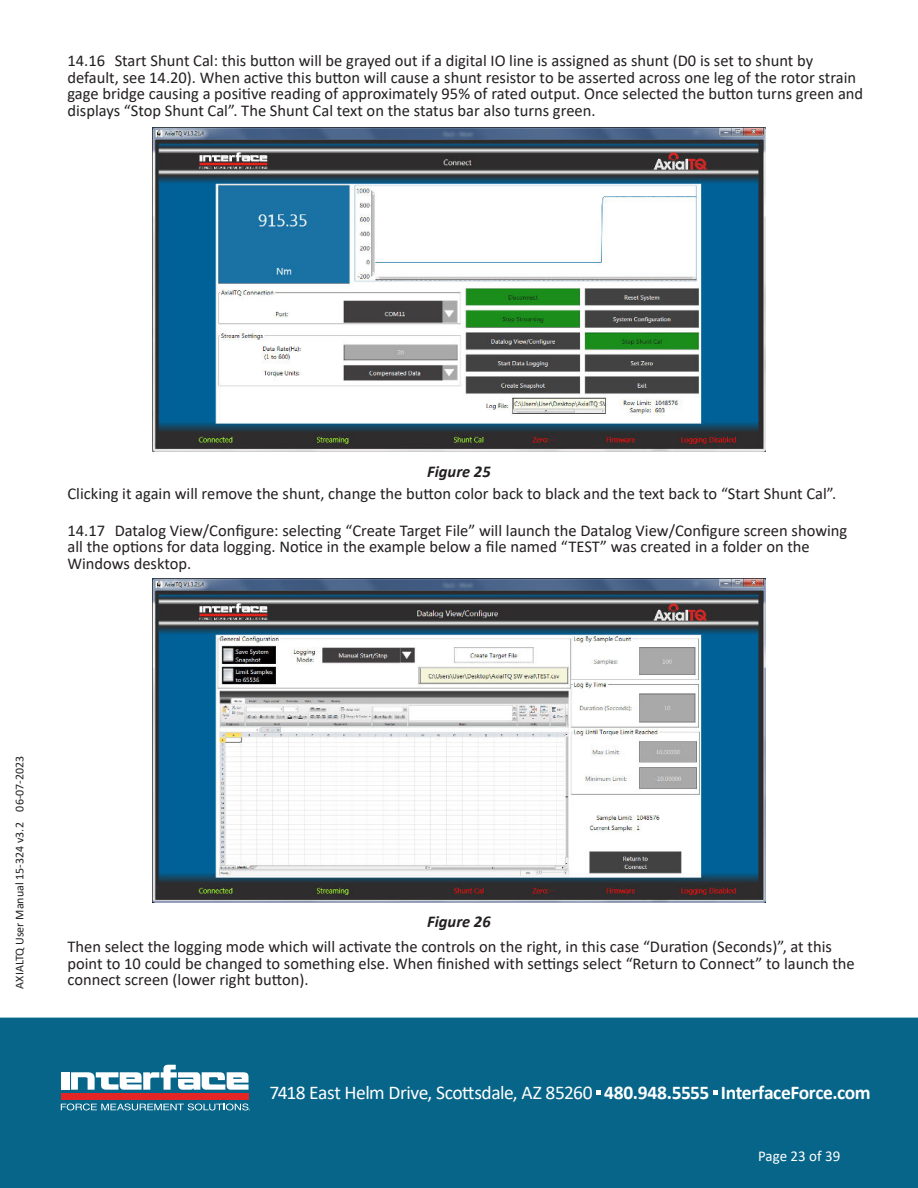
<style>
.page{position:relative;width:918px;height:1188px;background:#fff}
.page>*{position:absolute;margin:0;border:0;box-sizing:border-box;transform-origin:0 0}
.t1{font:19.5px "Calibri";letter-spacing:-.025em;color:#fff}
.t2{font:16.5px/16.5px "Calibri";color:#231f20}
.t3{font:italic 700 16.5px "Calibri";color:#231f20}
.t4{font:15px "Calibri";color:#fff}
.t5{font:12px "Calibri";color:#231f20}
.s1{font-weight:700}
</style>
<div class="page">
<div style="left:0;top:1012px;width:918px;height:176px;background:#066588"></div>
<div style="left:0;top:1007px;width:918px;height:11px;background:#fff"></div>
<div style="left:61px;top:1093px;width:188px;height:7px;background:#e32525"></div>
<div style="left:61px;top:1072px;width:9px;height:18px;background:#fff"></div>
<svg style="left:71px;top:1065px;width:178px;height:25px"></svg>
<svg style="left:61px;top:1104px;width:189px;height:6px"></svg>
<svg style="left:596px;top:1091px;width:5px;height:4px"></svg>
<svg style="left:713px;top:1091px;width:4px;height:4px"></svg>
<img style="left:152px;top:128px;width:614px;height:324px">
<img style="left:152px;top:579px;width:614px;height:324px">
<p class="t2" style="left:68px;top:53px;width:797px">14.16 Start Shunt Cal: this button will be grayed out if a digital IO line is assigned as shunt (D0 is set to shunt by default, see 14.20). When active this button will cause a shunt resistor to be asserted across one leg of the rotor strain gage bridge causing a positive reading of approximately 95% of rated output. Once selected the button turns green and displays “Stop Shunt Cal”. The Shunt Cal text on the status bar also turns green.</p>
<p class="t3" style="left:427px;top:459px;width:65px">Figure 25</p>
<p class="t2" style="left:68px;top:485px;width:770px">Clicking it again will remove the shunt, change the button color back to black and the text back to “Start Shunt Cal”.</p>
<p class="t2" style="left:68px;top:523px;width:781px">14.17 Datalog View/Configure: selecting “Create Target File” will launch the Datalog View/Configure screen showing all the options for data logging. Notice in the example below a file named “TEST” was created in a folder on the<br>Windows desktop.</p>
<p class="t5" style="left:14px;top:989px;width:234px;rotate:-90deg">AXIALTQ User Manual 15-324 v3.2 06-07-2023</p>
<p class="t3" style="left:427px;top:910px;width:65px">Figure 26</p>
<p class="t2" style="left:68px;top:938px;width:789px">Then select the logging mode which will activate the controls on the right, in this case “Duration (Seconds)”, at this point to 10 could be changed to something else. When finished with settings select “Return to Connect” to launch the connect screen (lower right button).</p>
<p class="t1" style="left:270px;top:1079px;width:603px">7418 East Helm Drive, Scottsdale, AZ 85260 <span class="s1">480.948.5555 InterfaceForce.com</span></p>
<p class="t4" style="left:758px;top:1150px;width:84px">Page 23 of 39</p>
</div>
